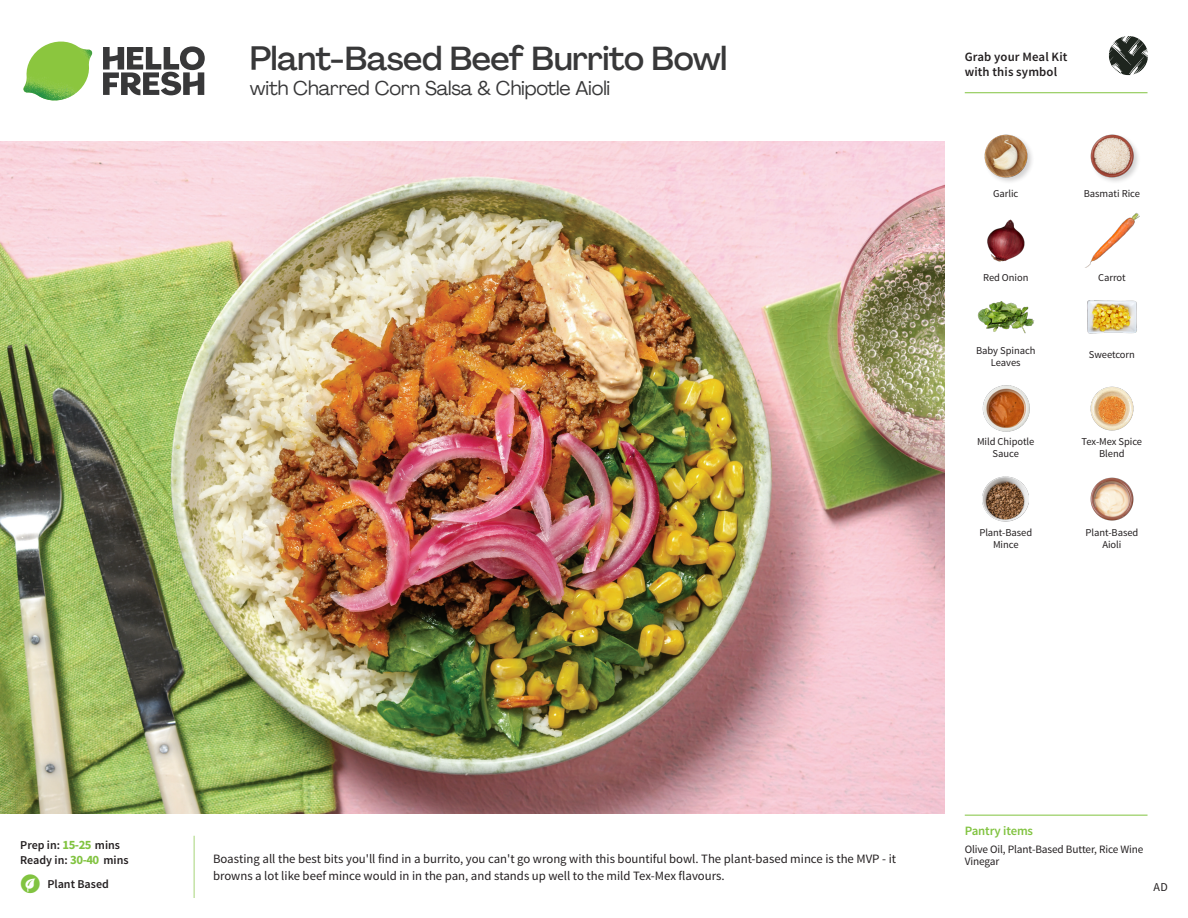
<style>
.page{position:relative;width:1188px;height:918px;background:#fff}
.page>*{position:absolute;margin:0;border:0;box-sizing:border-box;transform-origin:0 0}
._15_Titel_UK{font:500 33px "Agrandir";letter-spacing:-.015em;color:#383839}
._15_Titel_UK-2{font:19.5px "Agrandir";letter-spacing:-.01em;color:#383839}
.Step_6_Text_AU{font:12.75px/16.5px "Source Sans Pro";color:#231f20}
.t1{font:600 12.75px/15px "Source Sans Pro";letter-spacing:.01em;color:#231f20}
._04_Headers_Front{font:600 12.75px "Source Sans Pro";letter-spacing:-.01em;color:#81c340}
._04_Intro{font:600 12px "Source Sans Pro";color:#231f20}
.t2{font:12px "Source Sans Pro";color:#231f20}
._05_Pantry{font:11.25px/12px "Source Sans Pro";letter-spacing:-.01em;color:#231f20}
._18_FRONT_ingredient{font:10.5px/12px "Source Sans Pro";letter-spacing:-.005em;color:#231f20;text-align:center}
.s1{font-weight:700;font-size:12.75px;color:#81c340}
</style>
<div class="page">
<svg style="left:103px;top:46px;width:102px;height:49px"></svg>
<img style="left:23px;top:42px;width:69px;height:59px">
<img style="left:0;top:142px;width:945px;height:672px">
<img style="left:1087px;top:300px;width:50px;height:34px">
<img style="left:1090px;top:386px;width:44px;height:45px">
<img style="left:982px;top:385px;width:48px;height:47px">
<img style="left:983px;top:476px;width:46px;height:46px">
<img style="left:977px;top:301px;width:57px;height:33px">
<img style="left:987px;top:219px;width:38px;height:43px">
<img style="left:1085px;top:212px;width:55px;height:56px">
<img style="left:984px;top:134px;width:48px;height:48px">
<img style="left:1090px;top:134px;width:48px;height:48px">
<img style="left:1090px;top:477px;width:44px;height:44px">
<hr style="left:965px;top:815px;width:183px;height:1px;background:#81c340">
<hr style="left:965px;top:92px;width:183px;height:1px;background:#81c340">
<svg style="left:1108px;top:36px;width:40px;height:40px"></svg>
<p class="_15_Titel_UK" style="left:250px;top:38px;width:479px">Plant-Based Beef Burrito Bowl</p>
<p class="_15_Titel_UK-2" style="left:250px;top:76px;width:362px">with Charred Corn Salsa &amp; Chipotle Aioli</p>
<p class="t1" style="left:965px;top:50px;width:104px">Grab your Meal Kit with this symbol</p>
<p class="_18_FRONT_ingredient" style="left:993px;top:188px;width:27px">Garlic</p>
<p class="_18_FRONT_ingredient" style="left:1084px;top:188px;width:58px">Basmati Rice</p>
<p class="_18_FRONT_ingredient" style="left:983px;top:272px;width:47px">Red Onion</p>
<p class="_18_FRONT_ingredient" style="left:1098px;top:272px;width:29px">Carrot</p>
<p class="_18_FRONT_ingredient" style="left:976px;top:344px;width:61px">Baby Spinach<br>Leaves</p>
<p class="_18_FRONT_ingredient" style="left:1089px;top:349px;width:48px">Sweetcorn</p>
<p class="_18_FRONT_ingredient" style="left:977px;top:436px;width:59px">Mild Chipotle<br>Sauce</p>
<p class="_18_FRONT_ingredient" style="left:1082px;top:436px;width:62px">Tex-Mex Spice<br>Blend</p>
<p class="_18_FRONT_ingredient" style="left:979px;top:527px;width:54px">Plant-Based<br>Mince</p>
<p class="_18_FRONT_ingredient" style="left:1085px;top:527px;width:54px">Plant-Based<br>Aioli</p>
<p class="_04_Intro" style="left:20px;top:838px;width:101px">Prep in: <span class="s1">15-25</span> mins</p>
<p class="_04_Intro" style="left:20px;top:853px;width:110px">Ready in: <span class="s1">30-40</span> mins</p>
<p class="_04_Intro" style="left:47px;top:876px;width:63px">Plant Based</p>
<p class="Step_6_Text_AU" style="left:213px;top:851px;width:685px">Boasting all the best bits you'll find in a burrito, you can't go wrong with this bountiful bowl. The plant-based mince is the MVP - it browns a lot like beef mince would in in the pan, and stands up well to the mild Tex-Mex flavours.</p>
<p class="_04_Headers_Front" style="left:965px;top:822px;width:70px">Pantry items</p>
<p class="_05_Pantry" style="left:965px;top:844px;width:180px">Olive Oil, Plant-Based Butter, Rice Wine<br>Vinegar</p>
<p class="t2" style="left:1154px;top:879px;width:16px">AD</p>
</div>
